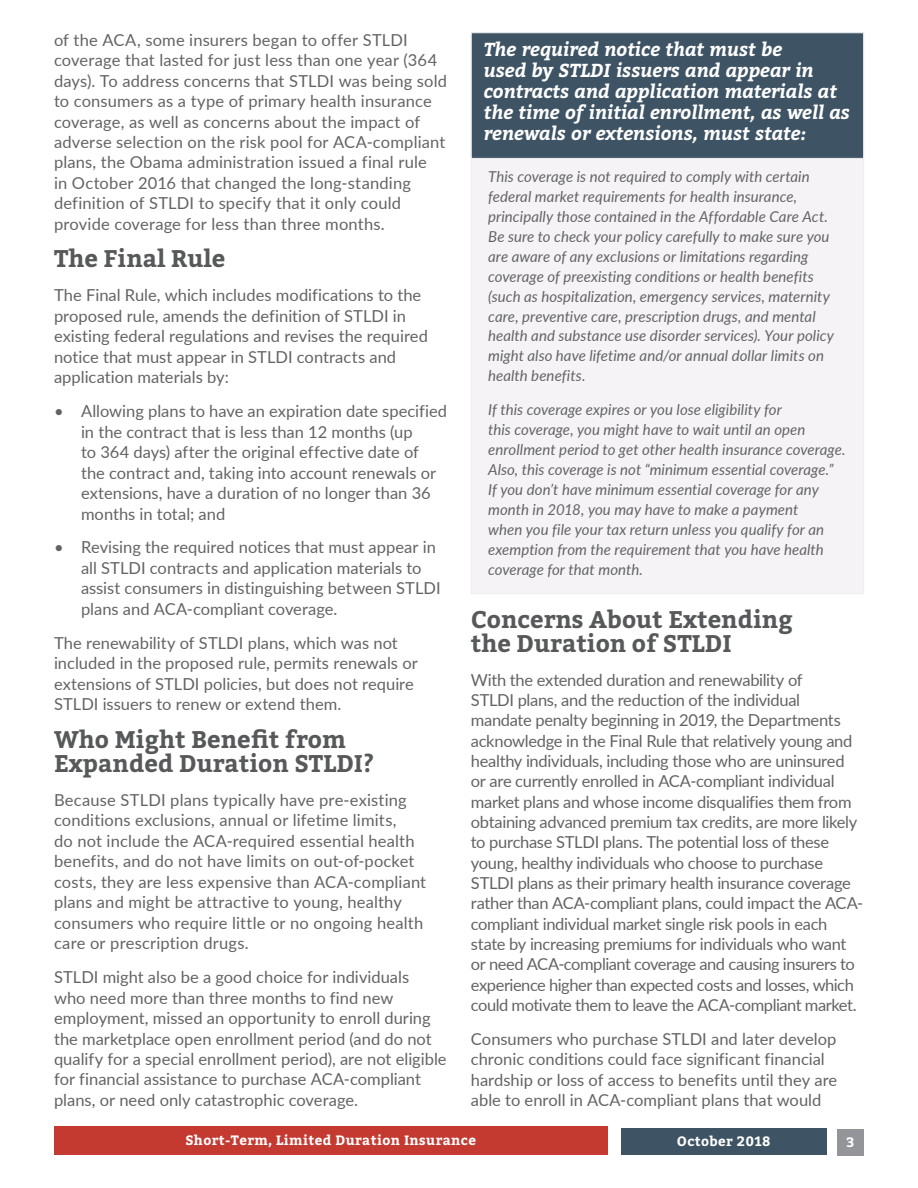
<style>
.page{position:relative;width:918px;height:1188px;background:#fff}
.page>*{position:absolute;margin:0;border:0;box-sizing:border-box;transform-origin:0 0}
._2017_heading_1{font:700 24px/24.2px "Bitter";color:#57585a}
.t1{font:italic 700 18.75px/21px "Bitter";color:#fff}
.Body_Copy{font:16.5px/20.4px "Lato";color:#636366}
.Body_Copy-2{font:16.5px/20.4px "Lato";letter-spacing:-.02em;color:#636366}
.Body_Copy-3{font:italic 15px/20px "Lato";letter-spacing:.005em;color:#636366}
.t2{font:700 13.5px "Bitter";letter-spacing:.03em;color:#fff}
</style>
<div class="page">
<div style="left:837px;top:1129px;width:27px;height:27px;background:#939598"></div>
<div style="left:621px;top:1128px;width:206px;height:27px;background:#3e5364"></div>
<div style="left:54px;top:1126px;width:553px;height:29px;background:#c43a31"></div>
<div style="left:471px;top:32px;width:393px;height:562px;background:#f5f3f5"></div>
<div style="left:471px;top:32px;width:393px;height:127px;background:#3e5364;border:1px solid #eeeeef"></div>
<p class="Body_Copy" style="left:54px;top:29px;width:395px">of the ACA, some insurers began to offer STLDI coverage that lasted for just less than one year (364 days). To address concerns that STLDI was being sold to consumers as a type of primary health insurance coverage, as well as concerns about the impact of adverse selection on the risk pool for ACA-compliant plans, the Obama administration issued a final rule<br>in October 2016 that changed the long-standing definition of STLDI to specify that it only could provide coverage for less than three months.</p>
<p class="_2017_heading_1" style="left:54px;top:246px;width:173px">The Final Rule</p>
<p class="Body_Copy" style="left:54px;top:285px;width:376px">The Final Rule, which includes modifications to the proposed rule, amends the definition of STLDI in existing federal regulations and revises the required notice that must appear in STLDI contracts and application materials by:</p>
<p class="Body_Copy" style="left:81px;top:400px;width:368px;text-indent:-27px">• Allowing plans to have an expiration date specified in the contract that is less than 12 months (up<br>to 364 days) after the original effective date of<br>the contract and, taking into account renewals or extensions, have a duration of no longer than 36 months in total; and</p>
<p class="Body_Copy" style="left:81px;top:537px;width:361px;text-indent:-27px">• Revising the required notices that must appear in all STLDI contracts and application materials to assist consumers in distinguishing between STLDI plans and ACA-compliant coverage.</p>
<p class="Body_Copy" style="left:54px;top:632px;width:365px">The renewability of STLDI plans, which was not included in the proposed rule, permits renewals or extensions of STLDI policies, but does not require STLDI issuers to renew or extend them.</p>
<p class="_2017_heading_1" style="left:54px;top:727px;width:322px">Who Might Benefit from<br>Expanded Duration STLDI?</p>
<p class="Body_Copy" style="left:54px;top:789px;width:374px">Because STLDI plans typically have pre-existing conditions exclusions, annual or lifetime limits,<br>do not include the ACA-required essential health benefits, and do not have limits on out-of-pocket costs, they are less expensive than ACA-compliant plans and might be attractive to young, healthy consumers who require little or no ongoing health care or prescription drugs.</p>
<p class="Body_Copy" style="left:54px;top:966px;width:394px">STLDI might also be a good choice for individuals<br>who need more than three months to find new employment, missed an opportunity to enroll during the marketplace open enrollment period (and do not qualify for a special enrollment period), are not eligible for financial assistance to purchase ACA-compliant plans, or need only catastrophic coverage.</p>
<p class="t2" style="left:185px;top:1130px;width:292px">Short-Term, Limited Duration Insurance</p>
<p class="t2" style="left:677px;top:1131px;width:95px">October 2018</p>
<p class="t2" style="left:847px;top:1132px;width:9px">3</p>
<p class="t1" style="left:484px;top:39px;width:368px">The required notice that must be<br>used by STLDI issuers and appear in contracts and application materials at the time of initial enrollment, as well as renewals or extensions, must state:</p>
<p class="Body_Copy-3" style="left:488px;top:166px;width:347px">This coverage is not required to comply with certain federal market requirements for health insurance, principally those contained in the Affordable Care Act.<br>Be sure to check your policy carefully to make sure you are aware of any exclusions or limitations regarding coverage of preexisting conditions or health benefits (such as hospitalization, emergency services, maternity care, preventive care, prescription drugs, and mental health and substance use disorder services). Your policy might also have lifetime and/or annual dollar limits on health benefits.</p>
<p class="Body_Copy-3" style="left:488px;top:399px;width:359px">If this coverage expires or you lose eligibility for<br>this coverage, you might have to wait until an open enrollment period to get other health insurance coverage.<br>Also, this coverage is not “minimum essential coverage.” If you don’t have minimum essential coverage for any month in 2018, you may have to make a payment<br>when you file your tax return unless you qualify for an exemption from the requirement that you have health coverage for that month.</p>
<p class="_2017_heading_1" style="left:471px;top:607px;width:323px">Concerns About Extending the Duration of STLDI</p>
<p class="Body_Copy-2" style="left:471px;top:669px;width:394px">With the extended duration and renewability of<br>STLDI plans, and the reduction of the individual mandate penalty beginning in 2019, the Departments acknowledge in the Final Rule that relatively young and healthy individuals, including those who are uninsured or are currently enrolled in ACA-compliant individual market plans and whose income disqualifies them from obtaining advanced premium tax credits, are more likely to purchase STLDI plans. The potential loss of these young, healthy individuals who choose to purchase STLDI plans as their primary health insurance coverage rather than ACA-compliant plans, could impact the ACA&shy;compliant individual market single risk pools in each state by increasing premiums for individuals who want or need ACA-compliant coverage and causing insurers to experience higher than expected costs and losses, which could motivate them to leave the ACA-compliant market.</p>
<p class="Body_Copy" style="left:471px;top:1028px;width:368px">Consumers who purchase STLDI and later develop chronic conditions could face significant financial hardship or loss of access to benefits until they are able to enroll in ACA-compliant plans that would</p>
<p class="t2" style="left:141px;top:1130px;width:381px">Deaths by Suicide: Disparities in the Sunflower State</p>
<p class="t2" style="left:687px;top:1131px;width:76px">April 2018</p>
</div>
